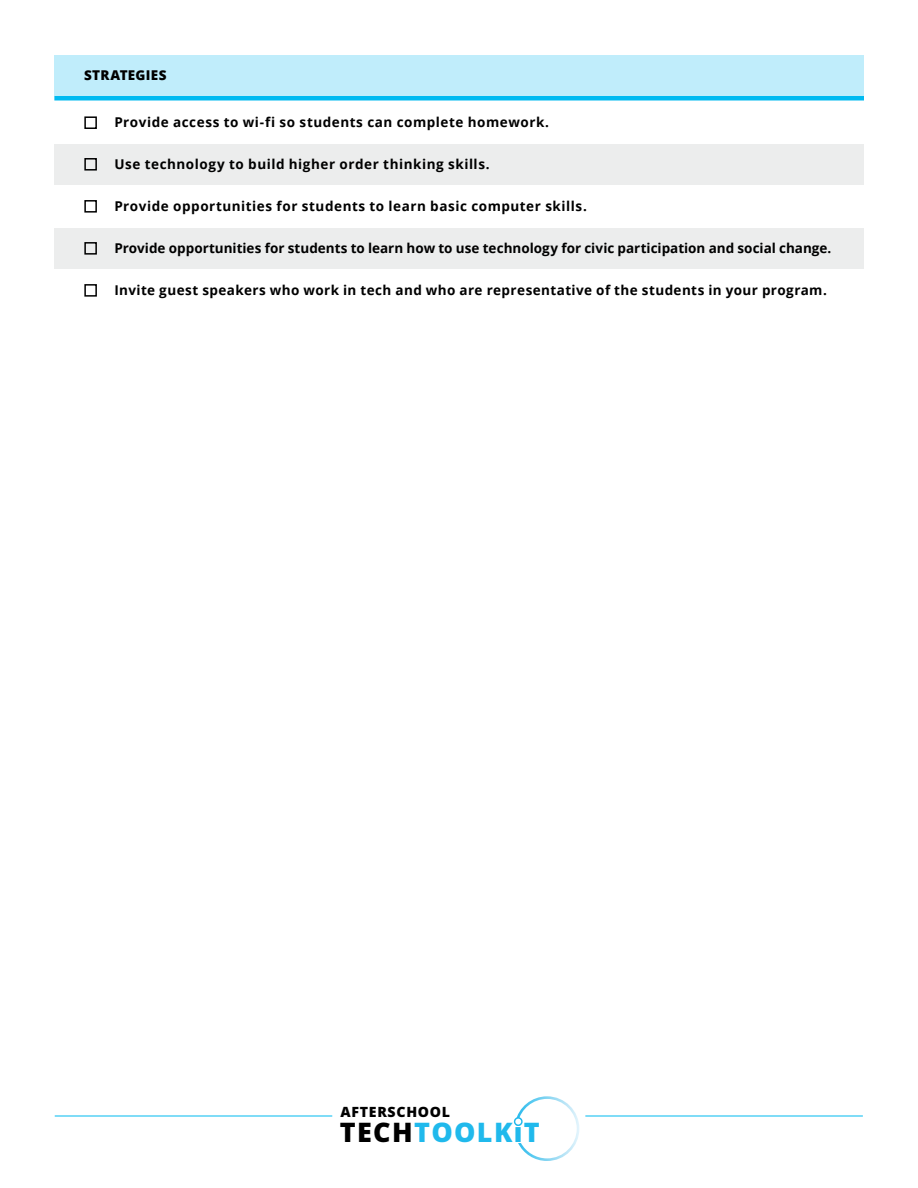
<style>
.page{position:relative;width:918px;height:1188px;background:#fff}
.page>*{position:absolute;margin:0;border:0;box-sizing:border-box;transform-origin:0 0}
.t1{font:800 27px "Open Sans";letter-spacing:.05em;color:#20b9ec}
.t2{font:800 14.1px "Open Sans";letter-spacing:.05em;color:#000}
.t3{font:700 13.5px "Open Sans";letter-spacing:.035em;color:#000}
.t4{font:700 13.5px "Open Sans";color:#000}
.t5{font:800 13.5px "Open Sans";letter-spacing:.02em;color:#000}
.s1{color:#000}
</style>
<div class="page">
<div style="left:54px;top:228px;width:810px;height:41px;background:#eceded"></div>
<div style="left:54px;top:144px;width:810px;height:41px;background:#eceded"></div>
<div style="left:54px;top:56px;width:810px;height:40px;background:#c0edfb"></div>
<hr style="left:54px;top:96px;width:810px;height:4px;background:#00baf1">
<div style="left:84px;top:116px;width:13px;height:13px;border:2px solid #000"></div>
<div style="left:84px;top:158px;width:13px;height:13px;border:2px solid #000"></div>
<div style="left:84px;top:200px;width:13px;height:13px;border:2px solid #000"></div>
<div style="left:84px;top:242px;width:13px;height:13px;border:2px solid #000"></div>
<div style="left:84px;top:284px;width:13px;height:13px;border:2px solid #000"></div>
<svg style="left:515px;top:1096px;width:64px;height:65px"></svg>
<svg style="left:514px;top:1117px;width:9px;height:9px"></svg>
<hr style="left:55px;top:1116px;width:277px;height:1px;background:#00baf1">
<hr style="left:585px;top:1116px;width:278px;height:1px;background:#00baf1">
<p class="t5" style="left:84px;top:65px;width:84px">STRATEGIES</p>
<p class="t3" style="left:114px;top:112px;width:436px">Provide access to wi-fi so students can complete homework.</p>
<p class="t3" style="left:114px;top:154px;width:377px">Use technology to build higher order thinking skills.</p>
<p class="t3" style="left:114px;top:196px;width:474px">Provide opportunities for students to learn basic computer skills.</p>
<p class="t4" style="left:114px;top:238px;width:719px">Provide opportunities for students to learn how to use technology for civic participation and social change.</p>
<p class="t3" style="left:114px;top:280px;width:714px">Invite guest speakers who work in tech and who are representative of the students in your program.</p>
<p class="t2" style="left:340px;top:1101px;width:111px">AFTERSCHOOL</p>
<h1 class="t1" style="left:340px;top:1111px;width:202px"><span class="s1">TECH</span>TOOLKiT</h1>
</div>
